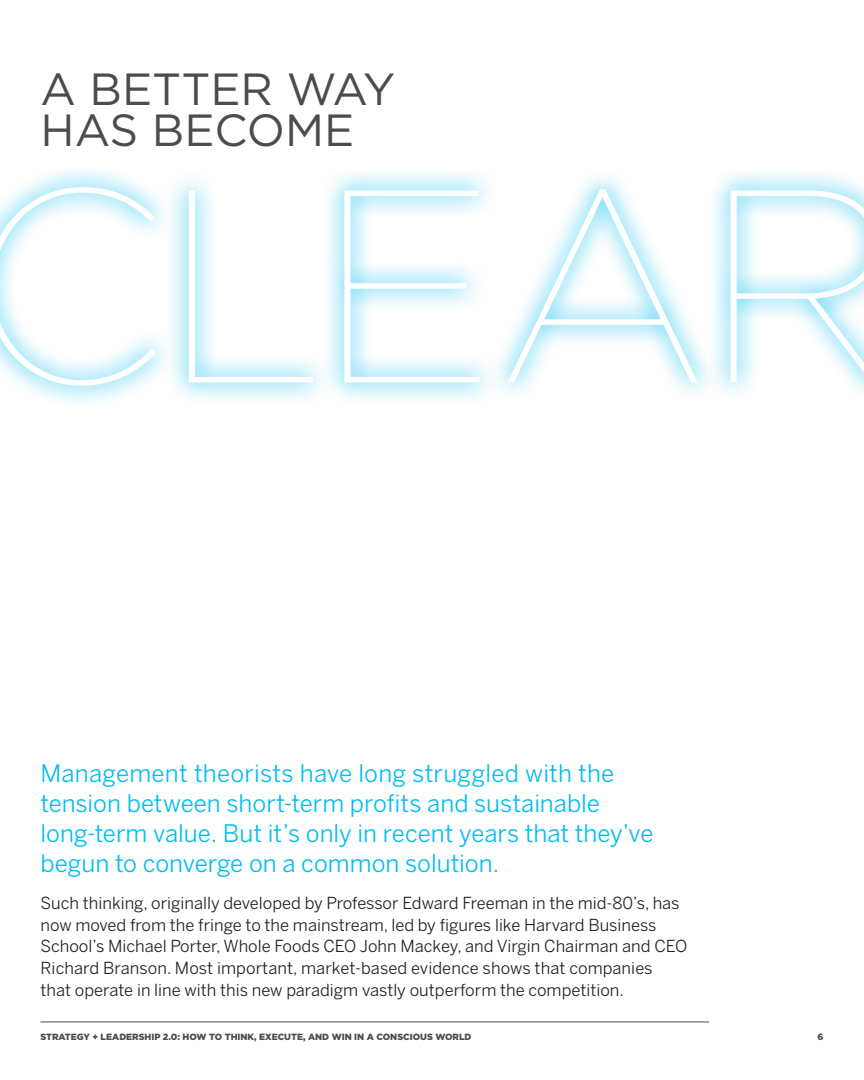
<style>
.page{position:relative;width:864px;height:1080px;background:#fff}
.page>*{position:absolute;margin:0;border:0;box-sizing:border-box;transform-origin:0 0}
.t1{font:100 274.2px "Gotham";letter-spacing:-.02em;color:#fff}
.t2{font:45px/40.5px "Gotham";color:#4b4c4d}
.t3{font:24px/30px "Benton Sans";color:#01bdf2}
.t4{font:16.5px/21.8px "Benton Sans";color:#231f20}
.t5{font:900 9px "Gotham";color:#4b4c4d}
</style>
<div class="page">
<hr style="left:40px;top:1022px;width:669px;height:1px;background:#4b4c4d">
<svg style="left:0;top:170px;width:864px;height:232px"></svg>
<h2 class="t2" style="left:40px;top:68px;width:356px">A BETTER WAY<br>HAS BECOME</h2>
<h1 class="t1" style="left:-32px;top:139px;width:935px">CLEAR</h1>
<h3 class="t3" style="left:40px;top:758px;width:614px">Management theorists have long struggled with the tension between short-term profits and sustainable long-term value. But it’s only in recent years that they’ve begun to converge on a common solution.</h3>
<p class="t4" style="left:40px;top:892px;width:648px">Such thinking, originally developed by Professor Edward Freeman in the mid-80’s, has now moved from the fringe to the mainstream, led by figures like Harvard Business School’s Michael Porter, Whole Foods CEO John Mackey, and Virgin Chairman and CEO Richard Branson. Most important, market-based evidence shows that companies<br>that operate in line with this new paradigm vastly outperform the competition.</p>
<p class="t5" style="left:40px;top:1031px;width:432px">STRATEGY + LEADERSHIP 2.0: HOW TO THINK, EXECUTE, AND WIN IN A CONSCIOUS WORLD</p>
<p class="t5" style="left:818px;top:1031px;width:7px">6</p>
</div>
